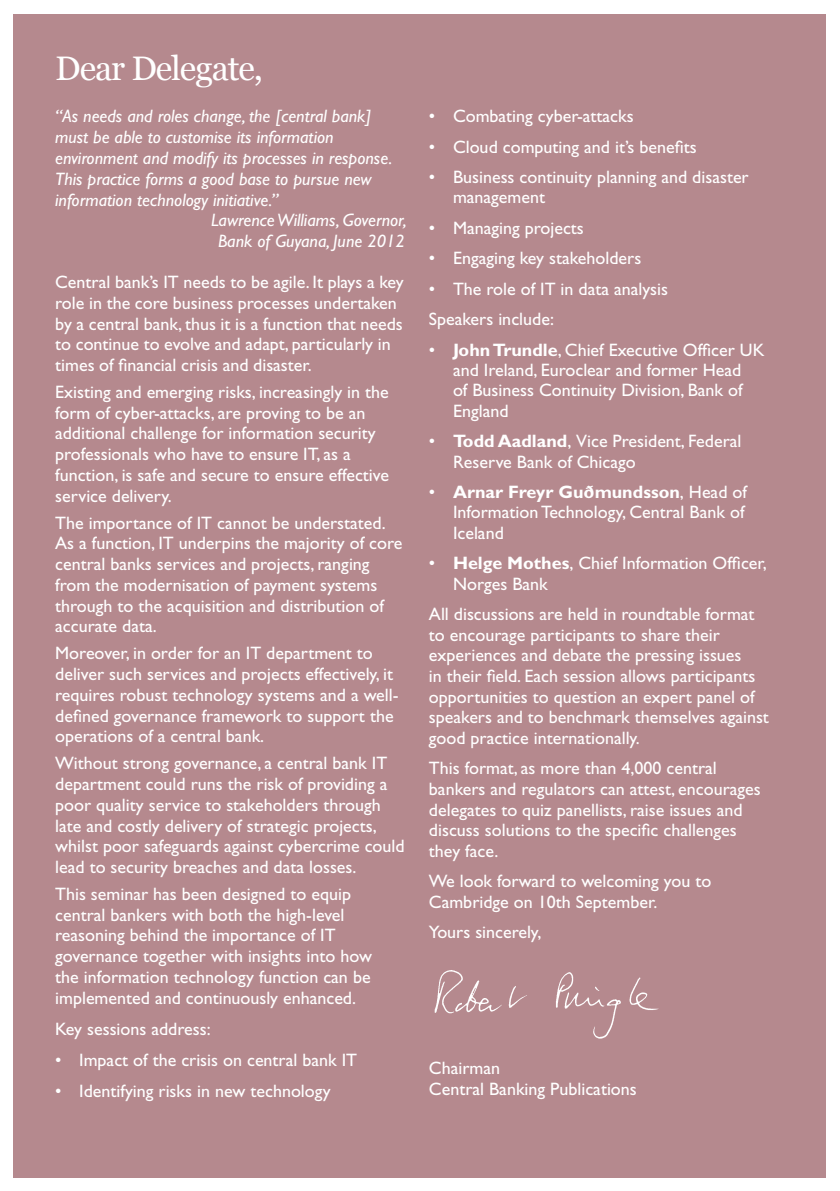
<style>
.page{position:relative;width:840px;height:1191px;background:#fff}
.page>*{position:absolute;margin:0;border:0;box-sizing:border-box;transform-origin:0 0}
.t1{font:34px "Georgia";letter-spacing:-.03em;color:#fff}
.t2{font:18px/20.8px "Gill Sans Std";color:#fff}
.t3{font:italic 18px "Gill Sans Std";color:#fff}
.s1{font-weight:700}
</style>
<div class="page">
<div style="left:13px;top:14px;width:812px;height:1163px;background:#b5898e"></div>
<img style="left:434px;top:970px;width:225px;height:69px">
<h1 class="t1" style="left:55px;top:47px;width:209px">Dear Delegate,</h1>
<p class="t3" style="left:55px;top:106px;width:317px">“As needs and roles change, the [central bank]</p>
<p class="t3" style="left:55px;top:127px;width:280px">must be able to customise its information</p>
<p class="t3" style="left:55px;top:148px;width:338px">environment and modify its processes in response.</p>
<p class="t3" style="left:55px;top:168px;width:318px">This practice forms a good base to pursue new</p>
<p class="t3" style="left:55px;top:189px;width:224px">information technology initiative.”</p>
<p class="t3" style="left:211px;top:210px;width:197px">Lawrence Williams, Governor,</p>
<p class="t3" style="left:218px;top:231px;width:188px">Bank of Guyana, June 2012</p>
<p class="t2" style="left:55px;top:271px;width:350px">Central bank’s IT needs to be agile. It plays a key role in the core business processes undertaken by a central bank, thus it is a function that needs to continue to evolve and adapt, particularly in times of financial crisis and disaster.</p>
<p class="t2" style="left:55px;top:381px;width:335px">Existing and emerging risks, increasingly in the form of cyber-attacks, are proving to be an additional challenge for information security professionals who have to ensure IT, as a function, is safe and secure to ensure effective service delivery.</p>
<p class="t2" style="left:55px;top:512px;width:348px">The importance of IT cannot be understated.<br>As a function, IT underpins the majority of core central banks services and projects, ranging from the modernisation of payment systems through to the acquisition and distribution of accurate data.</p>
<p class="t2" style="left:55px;top:643px;width:345px">Moreover, in order for an IT department to deliver such services and projects effectively, it requires robust technology systems and a well&shy;defined governance framework to support the operations of a central bank.</p>
<p class="t2" style="left:55px;top:753px;width:351px">Without strong governance, a central bank IT department could runs the risk of providing a poor quality service to stakeholders through late and costly delivery of strategic projects, whilst poor safeguards against cybercrime could lead to security breaches and data losses.</p>
<p class="t2" style="left:55px;top:883px;width:318px">This seminar has been designed to equip central bankers with both the high-level reasoning behind the importance of IT governance together with insights into how the information technology function can be implemented and continuously enhanced.</p>
<p class="t2" style="left:55px;top:1018px;width:157px">Key sessions address:</p>
<p class="t2" style="left:55px;top:1049px;width:303px">• Impact of the crisis on central bank IT</p>
<p class="t2" style="left:55px;top:1080px;width:277px">• Identifying risks in new technology</p>
<p class="t2" style="left:429px;top:106px;width:206px">• Combating cyber-attacks</p>
<p class="t2" style="left:429px;top:136px;width:269px">• Cloud computing and it’s benefits</p>
<p class="t2" style="left:452px;top:167px;width:297px;text-indent:-24px">• Business continuity planning and disaster management</p>
<p class="t2" style="left:429px;top:217px;width:156px">• Managing projects</p>
<p class="t2" style="left:429px;top:248px;width:214px">• Engaging key stakeholders</p>
<p class="t2" style="left:429px;top:273px;width:240px;line-height:30.4px">• The role of IT in data analysis<br>Speakers include:</p>
<p class="t2" style="left:452px;top:339px;width:313px;text-indent:-24px">• <span class="s1">John Trundle</span>, Chief Executive Officer UK and Ireland, Euroclear and former Head<br>of Business Continuity Division, Bank of<br>England</p>
<p class="t2" style="left:452px;top:431px;width:290px;text-indent:-24px">• <span class="s1">Todd Aadland</span>, Vice President, Federal<br>Reserve Bank of Chicago</p>
<p class="t2" style="left:452px;top:482px;width:295px;text-indent:-24px">• <span class="s1">Arnar Freyr Guðmundsson</span>, Head of<br>Information Technology, Central Bank of<br>Iceland</p>
<p class="t2" style="left:452px;top:553px;width:315px;text-indent:-24px">• <span class="s1">Helge Mothes</span>, Chief Information Officer,<br>Norges Bank</p>
<p class="t2" style="left:429px;top:604px;width:341px">All discussions are held in roundtable format to encourage participants to share their experiences and debate the pressing issues<br>in their field. Each session allows participants opportunities to question an expert panel of speakers and to benchmark themselves against good practice internationally.</p>
<p class="t2" style="left:429px;top:758px;width:333px">This format, as more than 4,000 central bankers and regulators can attest, encourages delegates to quiz panellists, raise issues and discuss solutions to the specific challenges they face.</p>
<p class="t2" style="left:429px;top:871px;width:284px">We look forward to welcoming you to<br>Cambridge on 10th September.</p>
<p class="t2" style="left:429px;top:921px;width:114px">Yours sincerely,</p>
<p class="t2" style="left:429px;top:1057px;width:209px">Chairman<br>Central Banking Publications</p>
</div>
